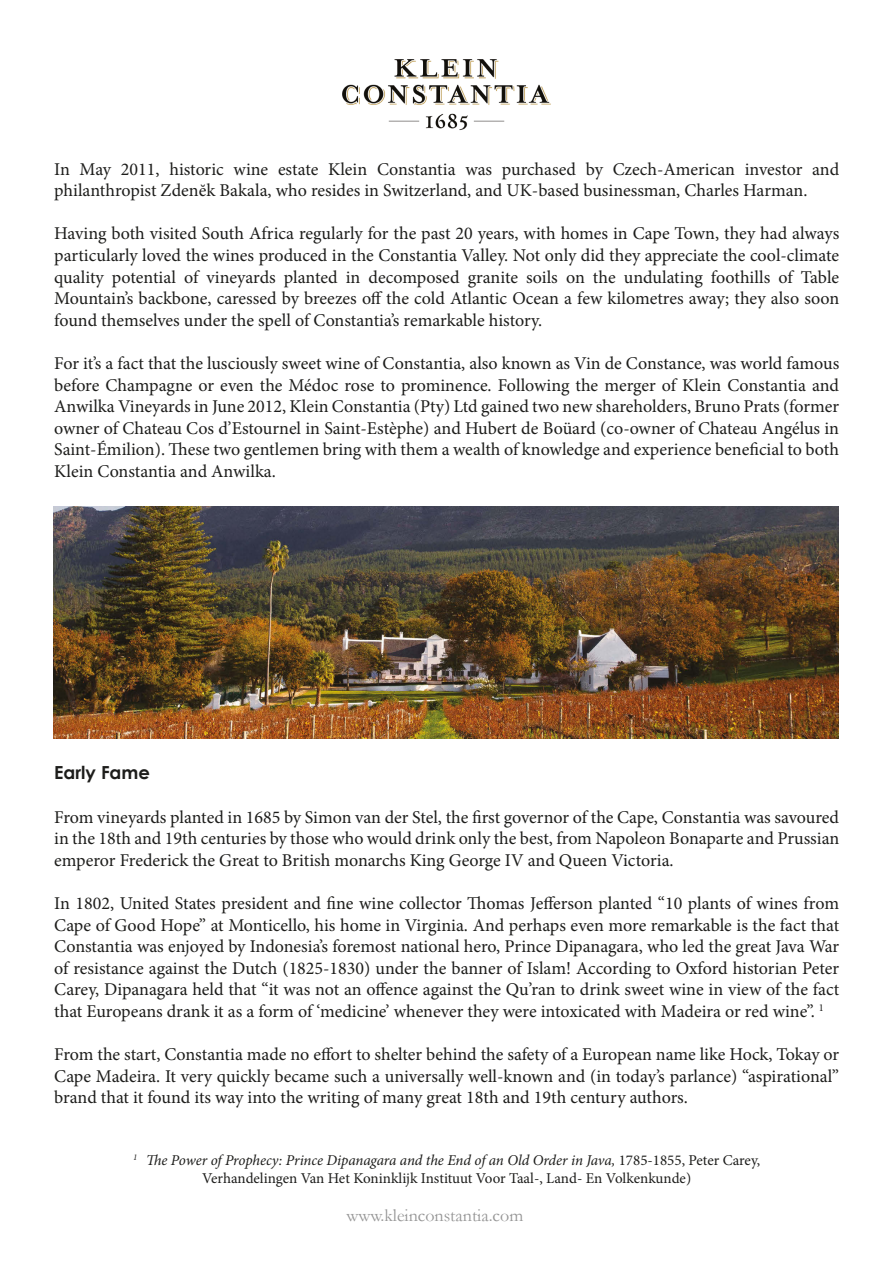
<style>
.page{position:relative;width:893px;height:1263px;background:#fff}
.page>*{position:absolute;margin:0;border:0;box-sizing:border-box;transform-origin:0 0}
.t1{font:18px/21.6px "Minion Pro";color:#1d1d1b;text-align:justify}
.t2{font:18px "Garamond";color:#949494}
.t3{font:700 18px "Century Gothic";color:#1d1d1b}
.t4{font:15px/18px "Minion Pro";letter-spacing:-.005em;color:#1d1d1b;text-align:center}
.s1{font-style:italic}
</style>
<div class="page">
<img style="left:54px;top:506px;width:785px;height:232px">
<img style="left:342px;top:59px;width:209px;height:71px">
<p class="t1" style="left:54px;top:158px;width:786px">In May 2011, historic wine estate Klein Constantia was purchased by Czech-American investor and philanthropist Zdenĕk Bakala, who resides in Switzerland, and UK-based businessman, Charles Harman.</p>
<p class="t1" style="left:54px;top:223px;width:787px">Having both visited South Africa regularly for the past 20 years, with homes in Cape Town, they had always particularly loved the wines produced in the Constantia Valley. Not only did they appreciate the cool-climate quality potential of vineyards planted in decomposed granite soils on the undulating foothills of Table Mountain’s backbone, caressed by breezes off the cold Atlantic Ocean a few kilometres away; they also soon found themselves under the spell of Constantia’s remarkable history.</p>
<p class="t1" style="left:54px;top:352px;width:786px">For it’s a fact that the lusciously sweet wine of Constantia, also known as Vin de Constance, was world famous before Champagne or even the Médoc rose to prominence. Following the merger of Klein Constantia and Anwilka Vineyards in June 2012, Klein Constantia (Pty) Ltd gained two new shareholders, Bruno Prats (former owner of Chateau Cos d’Estournel in Saint-Estèphe) and Hubert de Boüard (co-owner of Chateau Angélus in Saint-Émilion). These two gentlemen bring with them a wealth of knowledge and experience beneficial to both Klein Constantia and Anwilka.</p>
<p class="t3" style="left:54px;top:759px;width:97px">Early Fame</p>
<p class="t1" style="left:54px;top:806px;width:787px">From vineyards planted in 1685 by Simon van der Stel, the first governor of the Cape, Constantia was savoured in the 18th and 19th centuries by those who would drink only the best, from Napoleon Bonaparte and Prussian emperor Frederick the Great to British monarchs King George IV and Queen Victoria.</p>
<p class="t1" style="left:54px;top:892px;width:786px">In 1802, United States president and fine wine collector Thomas Jefferson planted “10 plants of wines from Cape of Good Hope” at Monticello, his home in Virginia. And perhaps even more remarkable is the fact that Constantia was enjoyed by Indonesia’s foremost national hero, Prince Dipanagara, who led the great Java War of resistance against the Dutch (1825-1830) under the banner of Islam! According to Oxford historian Peter Carey, Dipanagara held that “it was not an offence against the Qu’ran to drink sweet wine in view of the fact that Europeans drank it as a form of ‘medicine’ whenever they were intoxicated with Madeira or red wine”. <sup>1</sup></p>
<p class="t1" style="left:54px;top:1044px;width:786px">From the start, Constantia made no effort to shelter behind the safety of a European name like Hock, Tokay or Cape Madeira. It very quickly became such a universally well-known and (in today’s parlance) “aspirational” brand that it found its way into the writing of many great 18th and 19th century authors.</p>
<p class="t4" style="left:133px;top:1151px;width:629px"><sup>1</sup> <span class="s1">The Power of Prophecy: Prince Dipanagara and the End of an Old Order in Java,</span> 1785-1855, Peter Carey,<br>Verhandelingen Van Het Koninklijk Instituut Voor Taal-, Land- En Volkenkunde)</p>
<p class="t2" style="left:347px;top:1203px;width:178px">www.kleinconstantia.com</p>
</div>
